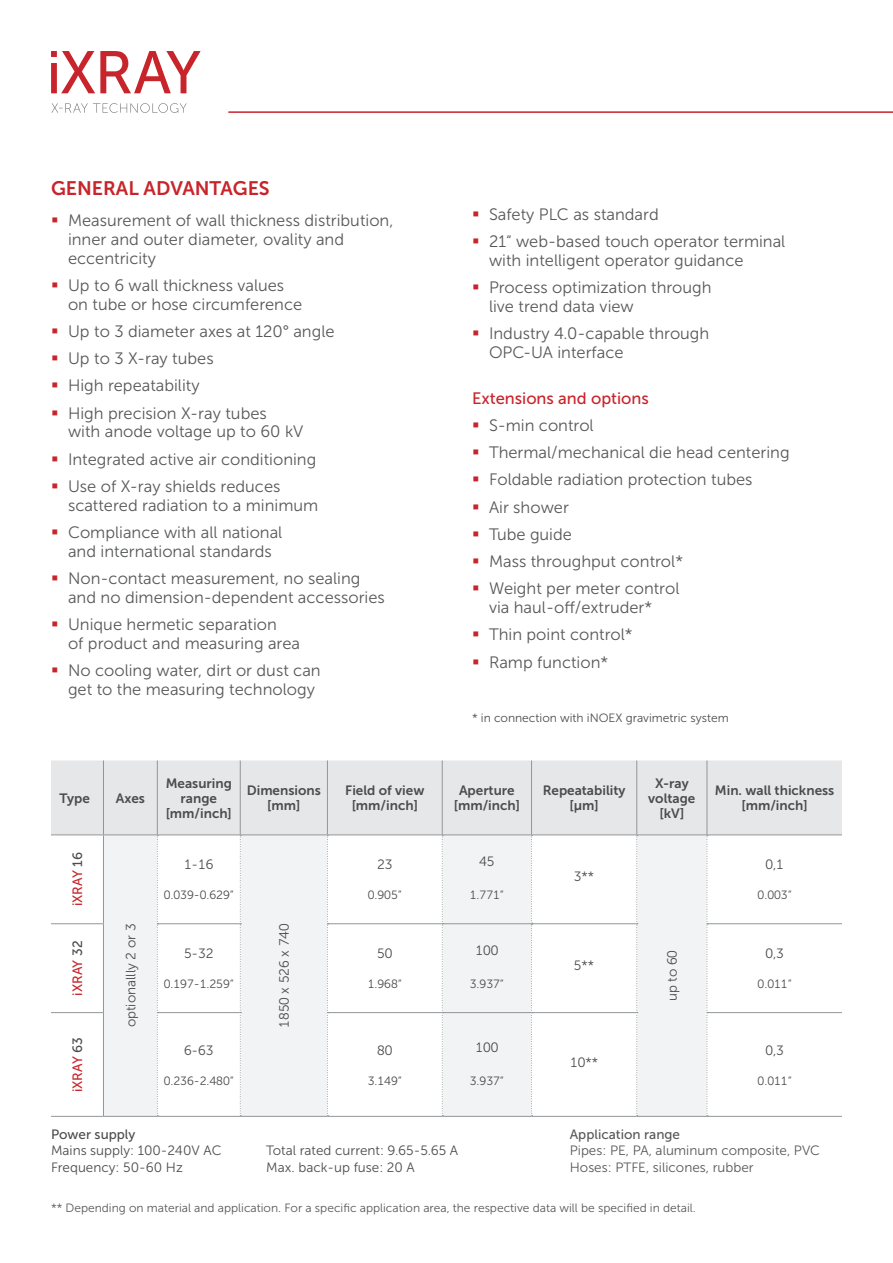
<style>
.page{position:relative;width:893px;height:1263px;background:#fff}
.page>*{position:absolute;margin:0;border:0;box-sizing:border-box;transform-origin:0 0}
.t1{font:19.5px "Museo Sans 700";color:#c8242b}
.t2{font:16.5px/27.3px "Museo Sans 300";color:#57585a}
.t3{font:16.5px "Museo Sans 500";color:#c8242b}
.t4{font:13.5px/16.5px "Museo Sans 300";color:#4b4c4d}
.t5{font:13.5px/15px "Museo Sans 700";color:#4b4c4d;text-align:center}
.t6{font:13.5px/16.5px "Museo Sans 300";color:#57585a}
.t7{font:13.5px "Museo Sans 500";color:#c8242b}
.t8{font:13.5px "Museo Sans 500";color:#57585a}
.t9{font:13.5px "Museo Sans 500";color:#4b4c4d}
.t10{font:12px "Museo Sans 300";color:#4b4c4d}
.t11{font:12px "Museo Sans 300";color:#57585a}
.s1{color:#4b4c4d}
</style>
<div class="page">
<hr style="left:228px;top:111px;width:665px;height:2px;background:#c8242b">
<svg style="left:51px;top:51px;width:150px;height:42px"></svg>
<svg style="left:51px;top:103px;width:136px;height:10px"></svg>
<div style="left:51px;top:760px;width:791px;height:74px;background:#e6e7e9"></div>
<svg style="left:104px;top:835px;width:603px;height:281px;fill:#f2f3f4"></svg>
<hr style="left:103px;top:760px;width:1px;height:74px;background:#929696">
<hr style="left:157px;top:760px;width:1px;height:74px;background:#929696">
<hr style="left:240px;top:760px;width:1px;height:74px;background:#929696">
<hr style="left:327px;top:760px;width:1px;height:74px;background:#929696">
<hr style="left:442px;top:760px;width:1px;height:74px;background:#929696">
<hr style="left:531px;top:760px;width:1px;height:74px;background:#929696">
<hr style="left:51px;top:834px;width:52px;height:1px;background:#929696">
<hr style="left:103px;top:835px;width:1px;height:88px;background:#929696">
<hr style="left:103px;top:834px;width:54px;height:1px;background:#929696">
<hr style="left:157px;top:834px;width:83px;height:1px;background:#929696">
<hr style="left:158px;top:923px;width:82px;height:1px;background:#929696">
<hr style="left:158px;top:1012px;width:82px;height:1px;background:#929696">
<svg style="left:157px;top:835px;width:1px;height:281px"></svg>
<svg style="left:240px;top:835px;width:1px;height:281px"></svg>
<hr style="left:240px;top:834px;width:87px;height:1px;background:#929696">
<hr style="left:442px;top:834px;width:89px;height:1px;background:#929696">
<hr style="left:531px;top:834px;width:106px;height:1px;background:#929696">
<hr style="left:637px;top:834px;width:70px;height:1px;background:#929696">
<hr style="left:707px;top:834px;width:135px;height:1px;background:#929696">
<hr style="left:51px;top:923px;width:53px;height:1px;background:#929696">
<hr style="left:51px;top:1012px;width:53px;height:1px;background:#929696">
<hr style="left:103px;top:924px;width:1px;height:88px;background:#929696">
<hr style="left:103px;top:1013px;width:1px;height:103px;background:#929696">
<hr style="left:443px;top:923px;width:88px;height:1px;background:#929696">
<hr style="left:531px;top:923px;width:105px;height:1px;background:#929696">
<hr style="left:443px;top:1012px;width:88px;height:1px;background:#929696">
<hr style="left:532px;top:1012px;width:104px;height:1px;background:#929696">
<svg style="left:531px;top:835px;width:1px;height:281px"></svg>
<hr style="left:707px;top:923px;width:135px;height:1px;background:#929696">
<hr style="left:707px;top:1012px;width:135px;height:1px;background:#929696">
<hr style="left:328px;top:923px;width:114px;height:1px;background:#929696">
<hr style="left:328px;top:1012px;width:114px;height:1px;background:#929696">
<hr style="left:327px;top:834px;width:115px;height:1px;background:#929696">
<svg style="left:327px;top:835px;width:1px;height:281px"></svg>
<svg style="left:442px;top:835px;width:1px;height:281px"></svg>
<svg style="left:707px;top:835px;width:1px;height:281px"></svg>
<svg style="left:636px;top:835px;width:2px;height:281px"></svg>
<hr style="left:103px;top:1116px;width:54px;height:1px;background:#929696">
<hr style="left:240px;top:1116px;width:87px;height:1px;background:#929696">
<hr style="left:637px;top:1116px;width:70px;height:1px;background:#929696">
<hr style="left:51px;top:1116px;width:52px;height:1px;background:#929696">
<hr style="left:157px;top:1116px;width:83px;height:1px;background:#929696">
<hr style="left:327px;top:1116px;width:115px;height:1px;background:#929696">
<hr style="left:442px;top:1116px;width:89px;height:1px;background:#929696">
<hr style="left:531px;top:1116px;width:106px;height:1px;background:#929696">
<hr style="left:707px;top:1116px;width:135px;height:1px;background:#929696">
<hr style="left:636px;top:760px;width:1px;height:74px;background:#929696">
<hr style="left:707px;top:760px;width:1px;height:74px;background:#929696">
<p class="t1" style="left:51px;top:177px;width:220px">GENERAL ADVANTAGES</p>
<p class="t2" style="left:68px;top:211px;width:327px;line-height:18.8px">Measurement of wall thickness distribution, inner and outer diameter, ovality and eccentricity</p>
<p class="t2" style="left:68px;top:276px;width:236px;line-height:18.8px">Up to 6 wall thickness values on tube or hose circumference</p>
<p class="t2" style="left:68px;top:318px;width:268px">Up to 3 diameter axes at 120° angle<br>Up to 3 X-ray tubes<br>High repeatability<br>High precision X-ray tubes</p>
<p class="t2" style="left:68px;top:418px;width:250px">with anode voltage up to 60 kV<br>Integrated active air conditioning<br>Use of X-ray shields reduces</p>
<p class="t2" style="left:68px;top:491px;width:252px">scattered radiation to a minimum<br>Compliance with all national</p>
<p class="t2" style="left:68px;top:537px;width:294px">and international standards<br>Non-contact measurement, no sealing</p>
<p class="t2" style="left:68px;top:583px;width:318px">and no dimension-dependent accessories<br>Unique hermetic separation</p>
<p class="t2" style="left:68px;top:629px;width:254px">of product and measuring area<br>No cooling water, dirt or dust can</p>
<p class="t2" style="left:68px;top:675px;width:248px">get to the measuring technology</p>
<p class="t2" style="left:489px;top:200px;width:298px">Safety PLC as standard<br>21“ web-based touch operator terminal</p>
<p class="t2" style="left:489px;top:246px;width:256px">with intelligent operator guidance<br>Process optimization through</p>
<p class="t2" style="left:489px;top:292px;width:222px">live trend data view<br>Industry 4.0-capable through</p>
<p class="t2" style="left:489px;top:338px;width:136px">OPC-UA interface</p>
<p class="t3" style="left:472px;top:389px;width:178px">Extensions and options</p>
<p class="t2" style="left:489px;top:412px;width:302px">S-min control<br>Thermal/mechanical die head centering<br>Foldable radiation protection tubes<br>Air shower<br>Tube guide<br>Mass throughput control*<br>Weight per meter control</p>
<p class="t2" style="left:489px;top:594px;width:165px">via haul-off/extruder*<br>Thin point control*<br>Ramp function*</p>
<p class="t10" style="left:472px;top:711px;width:258px">* in connection with iNOEX gravimetric system</p>
<p class="t5" style="left:60px;top:790px;width:32px">Type</p>
<p class="t5" style="left:116px;top:790px;width:31px">Axes</p>
<p class="t7" style="left:70px;top:906px;width:56px;rotate:-90deg">iXRAY <span class="s1">16</span></p>
<p class="t5" style="left:166px;top:775px;width:68px">Measuring range [mm/inch]</p>
<p class="t5" style="left:247px;top:783px;width:76px">Dimensions [mm]</p>
<p class="t5" style="left:345px;top:783px;width:81px">Field of view [mm/inch]</p>
<p class="t5" style="left:454px;top:783px;width:68px">Aperture [mm/inch]</p>
<p class="t5" style="left:543px;top:783px;width:84px">Repeatability [µm]</p>
<p class="t5" style="left:648px;top:775px;width:49px">X-ray voltage [kV]</p>
<p class="t5" style="left:715px;top:783px;width:121px">Min. wall thickness [mm/inch]</p>
<p class="t4" style="left:184px;top:856px;width:31px">1-16</p>
<p class="t10" style="left:164px;top:889px;width:72px">0.039-0.629“</p>
<p class="t4" style="left:377px;top:856px;width:17px">23</p>
<p class="t10" style="left:368px;top:889px;width:36px">0.905“</p>
<p class="t4" style="left:479px;top:853px;width:17px">45</p>
<p class="t10" style="left:470px;top:889px;width:36px">1.771“</p>
<p class="t4" style="left:574px;top:868px;width:22px">3**</p>
<p class="t4" style="left:765px;top:856px;width:20px">0,1</p>
<p class="t10" style="left:758px;top:889px;width:36px">0.003“</p>
<p class="t4" style="left:123px;top:1027px;width:105px;rotate:-90deg">optionallly 2 or 3</p>
<p class="t7" style="left:70px;top:996px;width:56px;rotate:-90deg">iXRAY <span class="s1">32</span></p>
<p class="t4" style="left:184px;top:945px;width:31px">5-32</p>
<p class="t10" style="left:164px;top:978px;width:72px">0.197-1.259“</p>
<p class="t7" style="left:70px;top:1092px;width:57px;rotate:-90deg">iXRAY <span class="s1">63</span></p>
<p class="t4" style="left:184px;top:1042px;width:31px">6-63</p>
<p class="t10" style="left:164px;top:1074px;width:72px">0.236-2.480“</p>
<p class="t4" style="left:276px;top:1028px;width:106px;rotate:-90deg">1850 x 526 x 740</p>
<p class="t4" style="left:377px;top:945px;width:17px">50</p>
<p class="t10" style="left:368px;top:978px;width:36px">1.968“</p>
<p class="t4" style="left:377px;top:1042px;width:17px">80</p>
<p class="t10" style="left:368px;top:1074px;width:36px">3.149“</p>
<p class="t4" style="left:475px;top:942px;width:24px">100</p>
<p class="t10" style="left:470px;top:978px;width:36px">3.937“</p>
<p class="t4" style="left:475px;top:1039px;width:24px">100</p>
<p class="t10" style="left:470px;top:1074px;width:36px">3.937“</p>
<p class="t9" style="left:51px;top:1126px;width:86px">Power supply</p>
<p class="t4" style="left:51px;top:1142px;width:172px">Mains supply: 100-240V AC<br>Frequency: 50-60 Hz</p>
<p class="t4" style="left:266px;top:1142px;width:193px">Total rated current: 9.65-5.65 A<br>Max. back-up fuse: 20 A</p>
<p class="t4" style="left:574px;top:957px;width:22px">5**</p>
<p class="t4" style="left:570px;top:1054px;width:29px">10**</p>
<p class="t4" style="left:664px;top:1001px;width:53px;rotate:-90deg">up to 60</p>
<p class="t4" style="left:765px;top:945px;width:20px">0,3</p>
<p class="t10" style="left:758px;top:978px;width:36px">0.011“</p>
<p class="t4" style="left:765px;top:1042px;width:20px">0,3</p>
<p class="t10" style="left:758px;top:1074px;width:36px">0.011“</p>
<p class="t8" style="left:570px;top:1126px;width:112px">Application range</p>
<p class="t6" style="left:570px;top:1142px;width:252px">Pipes: PE, PA, aluminum composite, PVC<br>Hoses: PTFE, silicones, rubber</p>
<p class="t11" style="left:51px;top:1201px;width:646px">** Depending on material and application. For a specific application area, the respective data will be specified in detail.</p>
</div>
